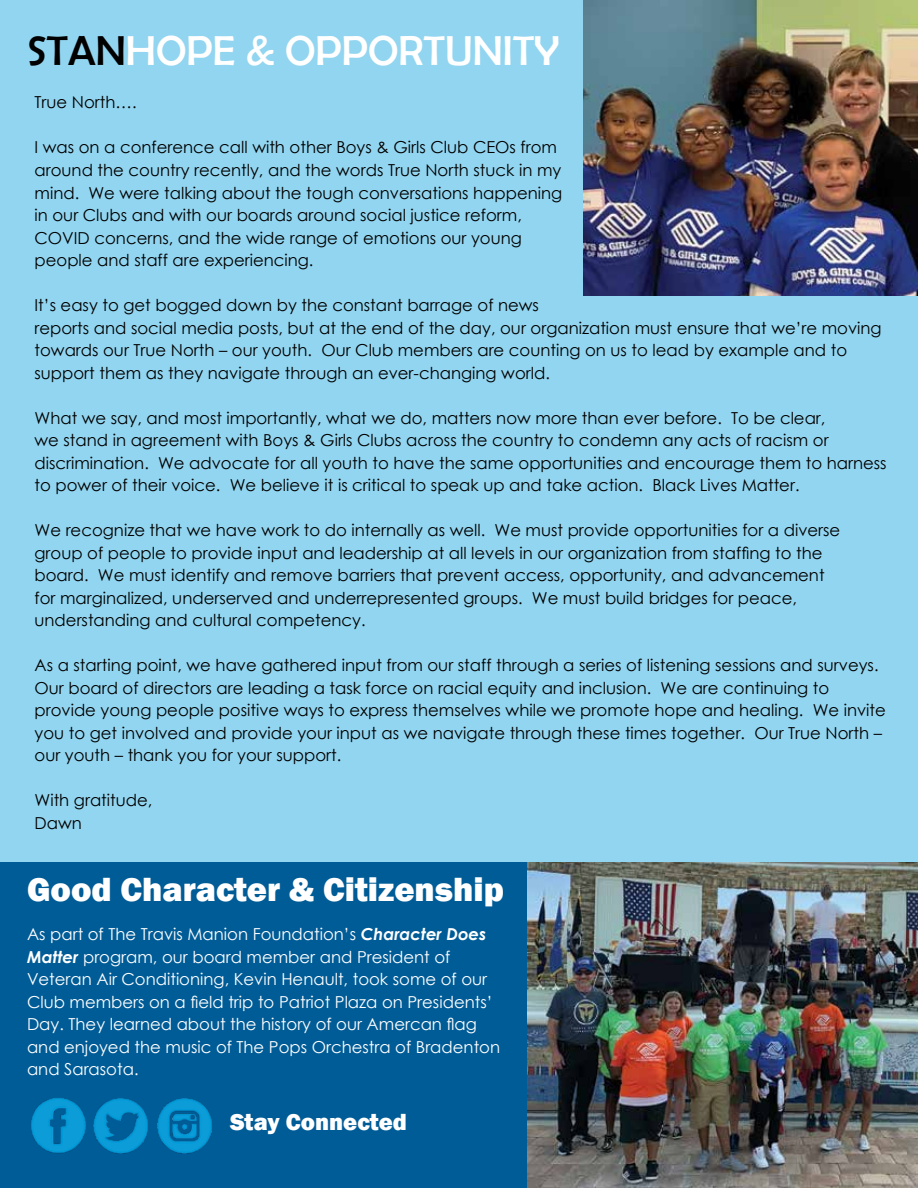
<style>
.page{position:relative;width:918px;height:1188px;background:#fff}
.page>*{position:absolute;margin:0;border:0;box-sizing:border-box;transform-origin:0 0}
.t1{font:42px "Berlin Sans FB";color:#fff}
.t2{font:800 34.5px "Franklin Gothic";color:#fff}
.t3{font:800 24px "Franklin Gothic";color:#fff}
.t4{font:16.5px/22.5px "Century Gothic";color:#000}
.t5{font:16.5px/22.5px "Century Gothic";color:#fff}
.s1{color:#000}
.s2{font-weight:700;font-style:italic}
</style>
<div class="page">
<div style="left:0;top:0;width:918px;height:863px;background:#92d5f0"></div>
<img style="left:584px;top:0;width:334px;height:295px">
<div style="left:0;top:863px;width:918px;height:325px;background:#005c97"></div>
<img style="left:31px;top:1098px;width:181px;height:56px">
<img style="left:527px;top:863px;width:391px;height:325px">
<h1 class="t1" style="left:27px;top:27px;width:534px"><span class="s1">STAN</span>HOPE &amp; OPPORTUNITY</h1>
<p class="t4" style="left:35px;top:91px;width:104px">True North….</p>
<p class="t4" style="left:35px;top:136px;width:529px">I was on a conference call with other Boys &amp; Girls Club CEOs from around the country recently, and the words True North stuck in my mind. We were talking about the tough conversations happening in our Clubs and with our boards around social justice reform, COVID concerns, and the wide range of emotions our young people and staff are experiencing.</p>
<p class="t4" style="left:35px;top:294px;width:849px">It’s easy to get bogged down by the constant barrage of news<br>reports and social media posts, but at the end of the day, our organization must ensure that we’re moving towards our True North – our youth. Our Club members are counting on us to lead by example and to support them as they navigate through an ever-changing world.</p>
<p class="t4" style="left:35px;top:406px;width:854px">What we say, and most importantly, what we do, matters now more than ever before. To be clear,<br>we stand in agreement with Boys &amp; Girls Clubs across the country to condemn any acts of racism or discrimination. We advocate for all youth to have the same opportunities and encourage them to harness to power of their voice. We believe it is critical to speak up and take action. Black Lives Matter.</p>
<p class="t4" style="left:35px;top:519px;width:807px">We recognize that we have work to do internally as well. We must provide opportunities for a diverse group of people to provide input and leadership at all levels in our organization from staffing to the board. We must identify and remove barriers that prevent access, opportunity, and advancement for marginalized, underserved and underrepresented groups. We must build bridges for peace, understanding and cultural competency.</p>
<p class="t4" style="left:35px;top:654px;width:853px">As a starting point, we have gathered input from our staff through a series of listening sessions and surveys.<br>Our board of directors are leading a task force on racial equity and inclusion. We are continuing to provide young people positive ways to express themselves while we promote hope and healing. We invite you to get involved and provide your input as we navigate through these times together. Our True North – our youth – thank you for your support.</p>
<p class="t4" style="left:35px;top:789px;width:119px">With gratitude,<br>Dawn</p>
<h2 class="t2" style="left:27px;top:867px;width:478px">Good Character &amp; Citizenship</h2>
<p class="t5" style="left:27px;top:923px;width:475px">As part of The Travis Manion Foundation’s <span class="s2">Character Does Matter</span> program, our board member and President of Veteran Air Conditioning, Kevin Henault, took some of our Club members on a field trip to Patriot Plaza on Presidents’ Day. They learned about the history of our Amercan flag and enjoyed the music of The Pops Orchestra of Bradenton and Sarasota.</p>
<h3 class="t3" style="left:230px;top:1106px;width:178px">Stay Connected</h3>
</div>
